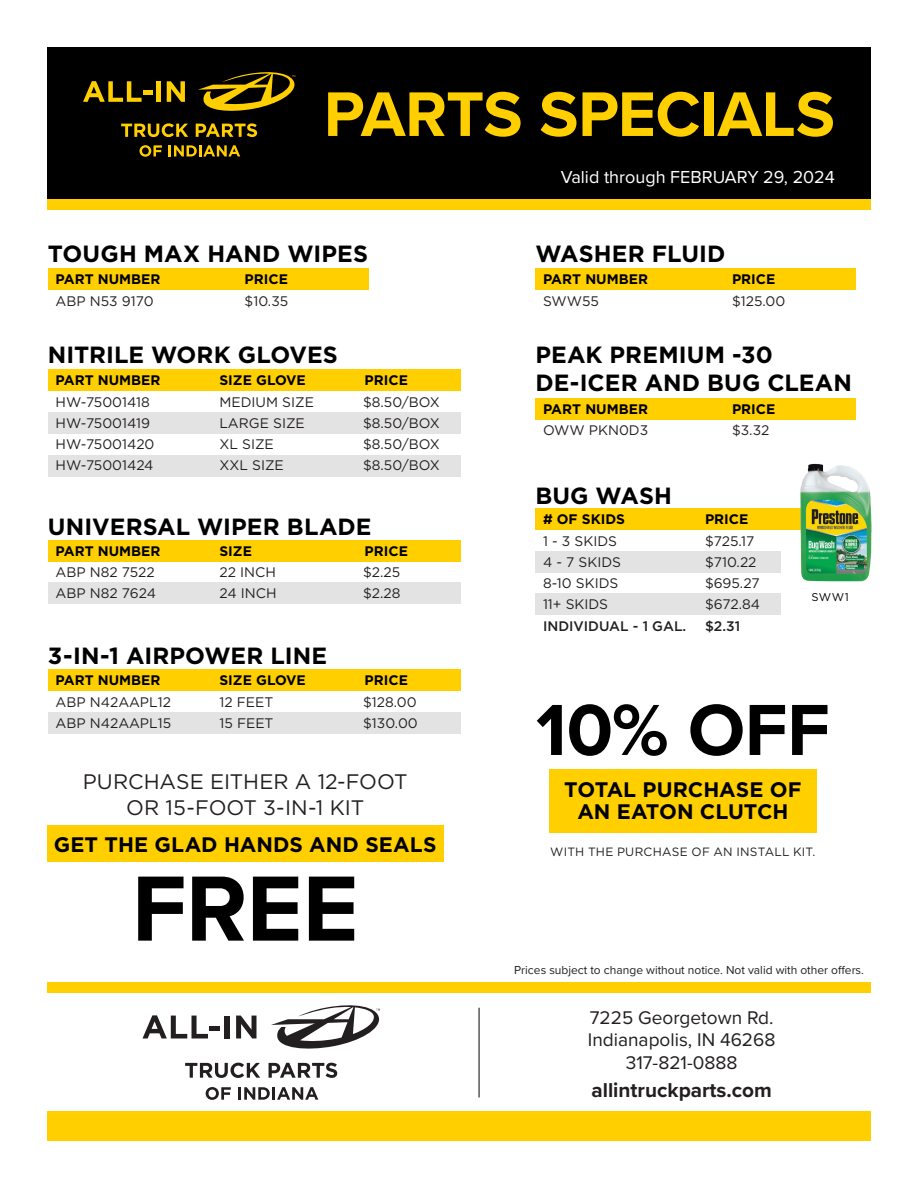
<style>
.page{position:relative;width:918px;height:1188px;background:#fff}
.page>*{position:absolute;margin:0;border:0;box-sizing:border-box;transform-origin:0 0}
.t1{font:700 96px "Proxima Nova";color:#000}
.t2{font:700 75px "Proxima Nova";color:#000}
.t3{font:700 65.25px "Proxima Nova";letter-spacing:-.005em;color:#ffcf00}
.t4{font:700 23.4px/28px "Gotham";letter-spacing:.005em;color:#000}
.t5{font:700 21px/22.6px "Gotham";color:#000;text-align:center}
.t6{font:21px/25.2px "Gotham";color:#231f20;text-align:center}
.t7{font:700 20.85px "Proxima Nova";color:#231f20}
.t8{font:19.05px "Proxima Nova";color:#231f20}
.t9{font:18px "Proxima Nova";color:#fff}
.t10{font:13.8px "Gotham";color:#231f20}
.t11{font:700 13.8px "Gotham";color:#000}
.t12{font:500 13.8px "Gotham";color:#231f20}
.t13{font:12px "Proxima Nova";color:#231f20}
.t14{font:12px "Gotham";letter-spacing:.02em;color:#231f20}
.t15{font:11.25px "Gotham";color:#000}
</style>
<div class="page">
<div style="left:47px;top:47px;width:824px;height:154px;background:#000"></div>
<div style="left:47px;top:982px;width:824px;height:11px;background:#ffcf00"></div>
<div style="left:47px;top:1112px;width:824px;height:29px;background:#ffcf00"></div>
<div style="left:47px;top:199px;width:824px;height:11px;background:#ffcf00"></div>
<svg style="left:121px;top:123px;width:67px;height:14px"></svg>
<svg style="left:196px;top:123px;width:61px;height:14px"></svg>
<svg style="left:139px;top:145px;width:23px;height:12px"></svg>
<svg style="left:169px;top:145px;width:71px;height:12px"></svg>
<svg style="left:83px;top:81px;width:69px;height:21px"></svg>
<hr style="left:157px;top:81px;width:4px;height:21px;background:#ffcf00">
<svg style="left:167px;top:81px;width:18px;height:21px"></svg>
<svg style="left:198px;top:72px;width:97px;height:39px"></svg>
<hr style="left:478px;top:1008px;width:2px;height:89px;background:#54585b">
<svg style="left:185px;top:1063px;width:75px;height:15px"></svg>
<svg style="left:269px;top:1063px;width:68px;height:15px"></svg>
<svg style="left:206px;top:1087px;width:25px;height:13px"></svg>
<svg style="left:238px;top:1087px;width:80px;height:13px"></svg>
<svg style="left:143px;top:1015px;width:65px;height:23px"></svg>
<div style="left:210px;top:1026px;width:10px;height:5px;background:#231f20"></div>
<div style="left:225px;top:1016px;width:5px;height:22px;background:#231f20"></div>
<svg style="left:236px;top:1016px;width:21px;height:22px"></svg>
<svg style="left:271px;top:1005px;width:109px;height:44px"></svg>
<div style="left:535px;top:509px;width:301px;height:21px;background:#ffcf00"></div>
<div style="left:535px;top:551px;width:246px;height:21px;background:#e4e3e3"></div>
<div style="left:535px;top:594px;width:246px;height:21px;background:#e4e3e3"></div>
<img style="left:795px;top:463px;width:77px;height:119px">
<div style="left:48px;top:540px;width:412px;height:21px;background:#ffcf00"></div>
<div style="left:48px;top:583px;width:412px;height:21px;background:#e4e3e3"></div>
<div style="left:535px;top:269px;width:321px;height:21px;background:#ffcf00"></div>
<div style="left:535px;top:398px;width:321px;height:21px;background:#ffcf00"></div>
<div style="left:48px;top:670px;width:412px;height:21px;background:#ffcf00"></div>
<div style="left:48px;top:712px;width:412px;height:21px;background:#e4e3e3"></div>
<div style="left:549px;top:769px;width:267px;height:63px;background:#ffcf00"></div>
<div style="left:47px;top:825px;width:397px;height:37px;background:#ffcf00"></div>
<div style="left:48px;top:269px;width:320px;height:21px;background:#ffcf00"></div>
<div style="left:48px;top:370px;width:412px;height:21px;background:#ffcf00"></div>
<div style="left:48px;top:412px;width:412px;height:21px;background:#e4e3e3"></div>
<div style="left:48px;top:455px;width:412px;height:21px;background:#e4e3e3"></div>
<p class="t3" style="left:324px;top:66px;width:513px">PARTS SPECIALS</p>
<p class="t4" style="left:48px;top:240px;width:322px">TOUGH MAX HAND WIPES</p>
<p class="t11" style="left:56px;top:270px;width:106px">PART NUMBER</p>
<p class="t11" style="left:245px;top:270px;width:45px">PRICE</p>
<p class="t10" style="left:56px;top:292px;width:100px">ABP N53 9170</p>
<p class="t10" style="left:245px;top:292px;width:45px">$10.35</p>
<p class="t4" style="left:48px;top:340px;width:291px">NITRILE WORK GLOVES</p>
<p class="t11" style="left:56px;top:371px;width:106px">PART NUMBER</p>
<p class="t11" style="left:219px;top:371px;width:88px">SIZE GLOVE</p>
<p class="t11" style="left:365px;top:371px;width:45px">PRICE</p>
<p class="t10" style="left:56px;top:393px;width:96px">HW-75001418</p>
<p class="t10" style="left:219px;top:393px;width:96px">MEDIUM SIZE</p>
<p class="t10" style="left:363px;top:393px;width:78px">$8.50/BOX</p>
<p class="t10" style="left:56px;top:414px;width:96px">HW-75001419</p>
<p class="t10" style="left:219px;top:414px;width:87px">LARGE SIZE</p>
<p class="t10" style="left:363px;top:414px;width:78px">$8.50/BOX</p>
<p class="t10" style="left:56px;top:435px;width:100px">HW-75001420</p>
<p class="t10" style="left:219px;top:435px;width:56px">XL SIZE</p>
<p class="t10" style="left:363px;top:435px;width:78px">$8.50/BOX</p>
<p class="t10" style="left:56px;top:457px;width:99px">HW-75001424</p>
<p class="t10" style="left:219px;top:457px;width:66px">XXL SIZE</p>
<p class="t10" style="left:363px;top:457px;width:78px">$8.50/BOX</p>
<p class="t4" style="left:48px;top:513px;width:325px">UNIVERSAL WIPER BLADE</p>
<p class="t11" style="left:56px;top:542px;width:106px">PART NUMBER</p>
<p class="t11" style="left:219px;top:542px;width:34px">SIZE</p>
<p class="t11" style="left:365px;top:542px;width:45px">PRICE</p>
<p class="t10" style="left:56px;top:563px;width:101px">ABP N82 7522</p>
<p class="t10" style="left:219px;top:563px;width:58px">22 INCH</p>
<p class="t10" style="left:363px;top:563px;width:39px">$2.25</p>
<p class="t10" style="left:56px;top:585px;width:102px">ABP N82 7624</p>
<p class="t10" style="left:219px;top:585px;width:59px">24 INCH</p>
<p class="t10" style="left:363px;top:585px;width:39px">$2.28</p>
<p class="t4" style="left:48px;top:642px;width:281px">3-IN-1 AIRPOWER LINE</p>
<p class="t11" style="left:56px;top:671px;width:106px">PART NUMBER</p>
<p class="t11" style="left:219px;top:671px;width:88px">SIZE GLOVE</p>
<p class="t11" style="left:365px;top:671px;width:45px">PRICE</p>
<p class="t10" style="left:56px;top:693px;width:117px">ABP N42AAPL12</p>
<p class="t10" style="left:219px;top:693px;width:55px">12 FEET</p>
<p class="t10" style="left:363px;top:693px;width:55px">$128.00</p>
<p class="t10" style="left:56px;top:714px;width:117px">ABP N42AAPL15</p>
<p class="t10" style="left:219px;top:714px;width:55px">15 FEET</p>
<p class="t10" style="left:363px;top:714px;width:56px">$130.00</p>
<p class="t6" style="left:83px;top:769px;width:326px">PURCHASE EITHER A 12-FOOT<br>OR 15-FOOT 3-IN-1 KIT</p>
<p class="t9" style="left:561px;top:164px;width:276px">Valid through FEBRUARY 29, 2024</p>
<p class="t4" style="left:535px;top:240px;width:192px">WASHER FLUID</p>
<p class="t11" style="left:543px;top:270px;width:106px">PART NUMBER</p>
<p class="t11" style="left:732px;top:270px;width:45px">PRICE</p>
<p class="t10" style="left:543px;top:292px;width:57px">SWW55</p>
<p class="t10" style="left:732px;top:292px;width:55px">$125.00</p>
<p class="t4" style="left:535px;top:340px;width:318px">PEAK PREMIUM -30<br>DE-ICER AND BUG CLEAN</p>
<p class="t11" style="left:543px;top:400px;width:106px">PART NUMBER</p>
<p class="t11" style="left:732px;top:400px;width:45px">PRICE</p>
<p class="t10" style="left:543px;top:421px;width:107px">OWW PKN0D3</p>
<p class="t10" style="left:732px;top:421px;width:39px">$3.32</p>
<p class="t4" style="left:535px;top:481px;width:138px">BUG WASH</p>
<p class="t11" style="left:543px;top:510px;width:83px"># OF SKIDS</p>
<p class="t11" style="left:705px;top:510px;width:45px">PRICE</p>
<p class="t10" style="left:543px;top:532px;width:75px">1 - 3 SKIDS</p>
<p class="t10" style="left:705px;top:532px;width:51px">$725.17</p>
<p class="t10" style="left:543px;top:553px;width:79px">4 - 7 SKIDS</p>
<p class="t10" style="left:705px;top:553px;width:53px">$710.22</p>
<p class="t10" style="left:543px;top:574px;width:77px">8-10 SKIDS</p>
<p class="t10" style="left:705px;top:574px;width:56px">$695.27</p>
<p class="t10" style="left:543px;top:596px;width:67px">11+ SKIDS</p>
<p class="t10" style="left:705px;top:596px;width:57px">$672.84</p>
<p class="t12" style="left:543px;top:617px;width:145px">INDIVIDUAL - 1 GAL.</p>
<p class="t12" style="left:705px;top:617px;width:37px">$2.31</p>
<p class="t15" style="left:811px;top:590px;width:39px">SWW1</p>
<p class="t2" style="left:536px;top:674px;width:296px">10% OFF</p>
<p class="t5" style="left:564px;top:778px;width:239px">TOTAL PURCHASE OF<br>AN EATON CLUTCH</p>
<p class="t5" style="left:54px;top:833px;width:384px">GET THE GLAD HANDS AND SEALS</p>
<p class="t14" style="left:550px;top:844px;width:267px">WITH THE PURCHASE OF AN INSTALL KIT.</p>
<p class="t1" style="left:132px;top:837px;width:228px">FREE</p>
<p class="t13" style="left:514px;top:961px;width:351px">Prices subject to change without notice. Not valid with other offers.</p>
<p class="t8" style="left:590px;top:1003px;width:185px">7225 Georgetown Rd.</p>
<p class="t8" style="left:588px;top:1026px;width:189px">Indianapolis, IN 46268</p>
<p class="t8" style="left:626px;top:1049px;width:113px">317-821-0888</p>
<p class="t7" style="left:591px;top:1074px;width:182px">allintruckparts.com</p>
</div>
